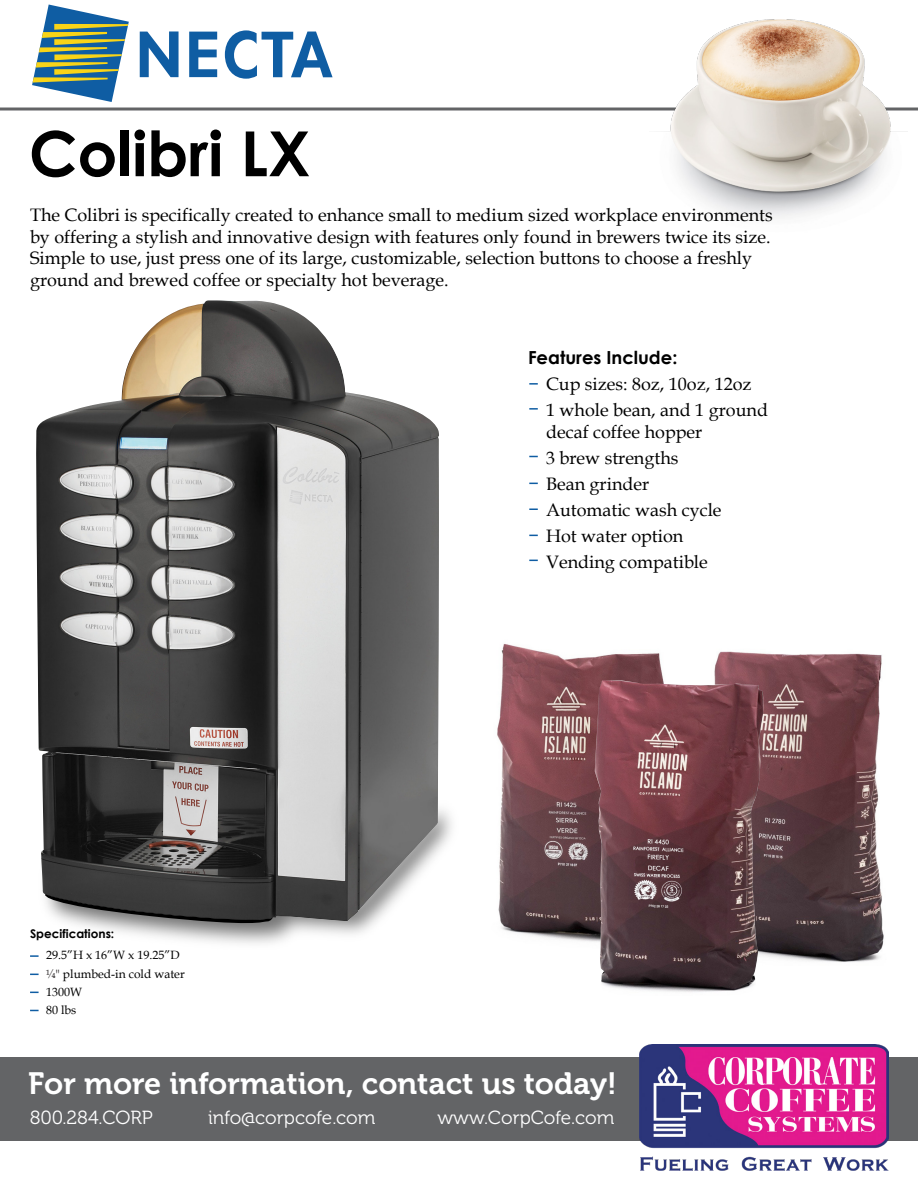
<style>
.page{position:relative;width:918px;height:1188px;background:#fff}
.page>*{position:absolute;margin:0;border:0;box-sizing:border-box;transform-origin:0 0}
.t1{font:700 62.25px "Century Gothic";color:#000}
.t2{font:30.75px "Museo 700";color:#fff}
.t3{font:18.9px "Museo 300";color:#fff}
.t4{font:18px/26px "Book Antiqua";color:#000}
.t5{font:700 18px "Century Gothic";color:#000}
.t6{font:12px "Book Antiqua";color:#000}
.t7{font:700 12px "Century Gothic";color:#000}
.s1{color:#231f20}
</style>
<div class="page">
<div style="left:0;top:1057px;width:918px;height:84px;background:#636466"></div>
<hr style="left:0;top:108px;width:918px;height:3px;background:#636466">
<img style="left:640px;top:1045px;width:249px;height:126px">
<svg style="left:529px;top:383px;width:9px;height:2px"></svg>
<svg style="left:529px;top:408px;width:9px;height:2px"></svg>
<svg style="left:529px;top:508px;width:9px;height:2px"></svg>
<img style="left:649px;top:19px;width:259px;height:199px">
<svg style="left:189px;top:32px;width:28px;height:45px"></svg>
<svg style="left:225px;top:30px;width:108px;height:49px"></svg>
<svg style="left:140px;top:31px;width:39px;height:46px"></svg>
<svg style="left:32px;top:5px;width:97px;height:97px"></svg>
<svg style="left:57px;top:921px;width:324px;height:7px;background:#b3b3b3"></svg>
<img style="left:36px;top:300px;width:403px;height:621px">
<svg style="left:30px;top:955px;width:9px;height:2px"></svg>
<img style="left:497px;top:644px;width:167px;height:298px">
<img style="left:714px;top:651px;width:170px;height:311px">
<img style="left:595px;top:680px;width:169px;height:312px">
<h1 class="t1" style="left:29px;top:106px;width:283px">Colibri LX</h1>
<p class="t4" style="left:30px;top:204px;width:744px;line-height:21.6px">The Colibri is specifically created to enhance small to medium sized workplace environments by offering a stylish and innovative design with features only found in brewers twice its size.<br>Simple to use, just press one of its large, customizable, selection buttons to choose a freshly ground and brewed coffee or specialty hot beverage.</p>
<p class="t5" style="left:528px;top:344px;width:151px">Features Include:</p>
<p class="t4" style="left:546px;top:371px;width:223px">Cup sizes: 8oz, 10oz, 12oz<br>1 whole bean, and 1 ground</p>
<p class="t4" style="left:546px;top:418px;width:158px">decaf coffee hopper<br>3 brew strengths<br>Bean grinder</p>
<p class="t7" style="left:30px;top:925px;width:86px">Specifications:</p>
<p class="t6" style="left:46px;top:947px;width:135px">29.5”H x 16”W x 19.25”D</p>
<p class="t6" style="left:46px;top:965px;width:140px"><span class="s1">¼"</span> plumbed-in cold water</p>
<p class="t6" style="left:46px;top:983px;width:37px">1300W</p>
<p class="t6" style="left:46px;top:1001px;width:32px">80 lbs</p>
<p class="t4" style="left:546px;top:496px;width:177px">Automatic wash cycle</p>
<p class="t4" style="left:546px;top:548px;width:163px">Vending compatible</p>
<p class="t4" style="left:546px;top:522px;width:139px">Hot water option</p>
<h2 class="t2" style="left:28px;top:1066px;width:590px">For more information, contact us today!</h2>
<p class="t3" style="left:30px;top:1107px;width:125px">800.284.CORP</p>
<p class="t3" style="left:208px;top:1107px;width:169px">info@corpcofe.com</p>
<p class="t3" style="left:437px;top:1107px;width:178px">www.CorpCofe.com</p>
</div>
